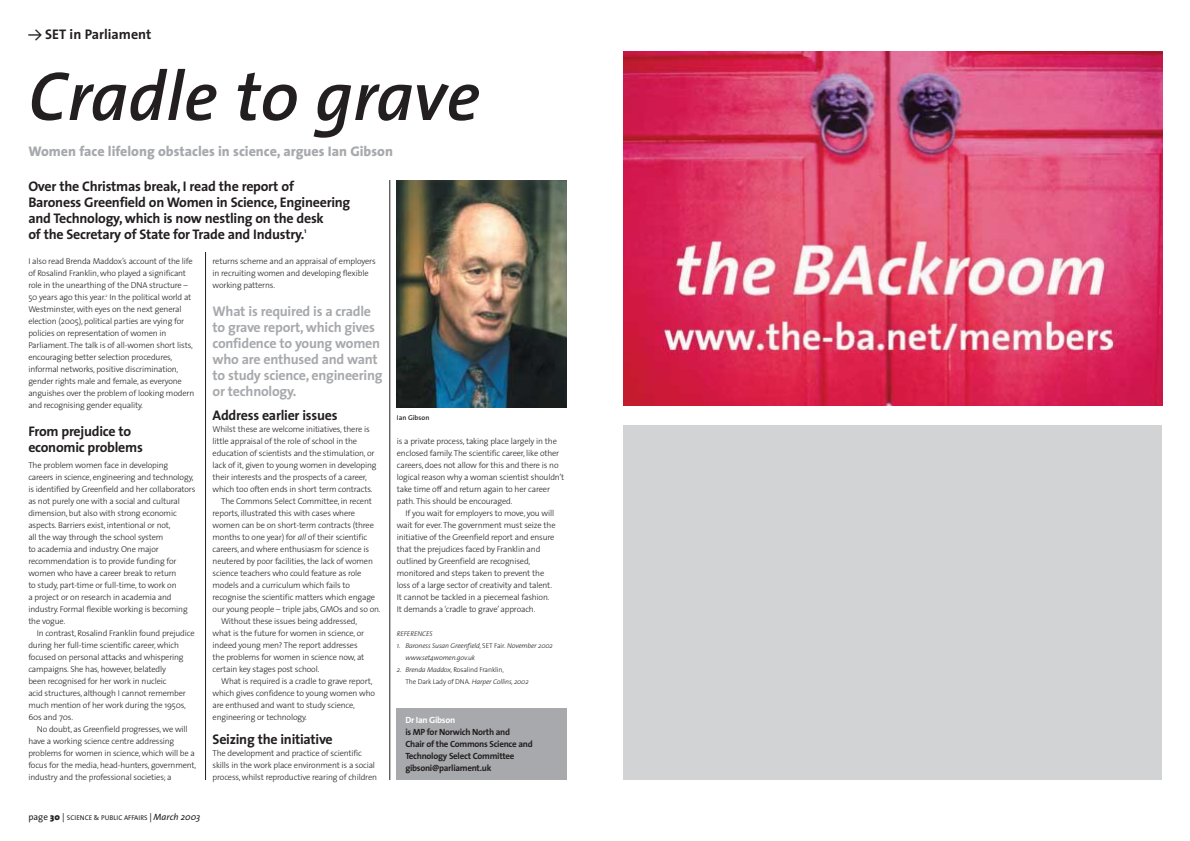
<style>
.page{position:relative;width:1190px;height:841px;background:#fff}
.page>*{position:absolute;margin:0;border:0;box-sizing:border-box;transform-origin:0 0}
.t1{font:italic 600 70px "The Sans";color:#231f20}
.t2{font:700 14px/16px "The Sans";letter-spacing:-.02em;color:#231f20}
.t3{font:700 14px/16px "The Sans";letter-spacing:-.02em;color:#a7a9ac}
.t4{font:800 14px "The Sans";color:#a7a9ac}
.t5{font:700 14px "The Sans";color:#231f20}
.t6{font:700 9px/12px "The Sans";letter-spacing:-.03em;color:#231f20}
.t7{font:700 9px "The Sans";letter-spacing:-.03em;color:#fff}
.t8{font:300 8.5px/12px "The Sans";letter-spacing:-.02em;color:#231f20}
.t9{font:italic 300 7px/12px "The Sans";letter-spacing:-.02em;color:#231f20}
.t10{font:300 7px/12px "The Sans";letter-spacing:-.02em;color:#231f20}
.t11{font:600 7px "The Sans";color:#231f20}
.t12{font:6.9px "The Sans";color:#231f20}
.s1{font-family:"The Sans Semi Bold Expert";font-weight:400}
.s2{font-size:9.2px}
.s3{font-weight:900;font-size:9.2px}
.s4{font-style:italic;font-size:9.2px}
.s5{font-style:italic}
.s6{font-style:normal}
</style>
<div class="page">
<hr style="left:205px;top:252px;width:1px;height:528px;background:#231f20">
<hr style="left:390px;top:180px;width:1px;height:600px;background:#231f20">
<div style="left:397px;top:708px;width:170px;height:72px;background:#a7a9ac"></div>
<img style="left:397px;top:180px;width:170px;height:228px">
<img style="left:624px;top:51px;width:538px;height:354px">
<div style="left:624px;top:426px;width:538px;height:354px;background:#d1d3d4"></div>
<h2 class="t5" style="left:28px;top:29px;width:125px"><span class="s1">Y</span> SET in Parliament</h2>
<h1 class="t1" style="left:28px;top:70px;width:453px">Cradle to grave</h1>
<h2 class="t4" style="left:28px;top:146px;width:366px">Women face lifelong obstacles in science, argues Ian Gibson</h2>
<h2 class="t2" style="left:28px;top:179px;width:324px">Over the Christmas break, I read the report of Baroness Greenfield on Women in Science, Engineering and Technology, which is now nestling on the desk<br>of the Secretary of State for Trade and Industry.<sup>1</sup></h2>
<p class="t8" style="left:28px;top:256px;width:167px">I also read Brenda Maddox’s account of the life of Rosalind Franklin, who played a significant role in the unearthing of the DNA structure – 50 years ago this year.<sup>2</sup> In the political world at Westminster, with eyes on the next general election (2005), political parties are vying for policies on representation of women in Parliament. The talk is of all-women short lists, encouraging better selection procedures, informal networks, positive discrimination, gender rights male and female, as everyone anguishes over the problem of looking modern and recognising gender equality.</p>
<h2 class="t2" style="left:28px;top:425px;width:116px">From prejudice to economic problems</h2>
<p class="t8" style="left:28px;top:460px;width:169px">The problem women face in developing careers in science, engineering and technology, is identified by Greenfield and her collaborators as not purely one with a social and cultural dimension, but also with strong economic aspects. Barriers exist, intentional or not,<br>all the way through the school system<br>to academia and industry. One major recommendation is to provide funding for women who have a career break to return<br>to study, part-time or full-time, to work on<br>a project or on research in academia and industry. Formal flexible working is becoming the vogue.</p>
<p class="t8" style="left:28px;top:628px;width:168px;text-indent:9px">In contrast, Rosalind Franklin found prejudice during her full-time scientific career, which focused on personal attacks and whispering campaigns. She has, however, belatedly<br>been recognised for her work in nucleic<br>acid structures, although I cannot remember much mention of her work during the 1950s, 60s and 70s.</p>
<p class="t8" style="left:28px;top:724px;width:169px;text-indent:9px">No doubt, as Greenfield progresses, we will have a working science centre addressing problems for women in science, which will be a focus for the media, head-hunters, government, industry and the professional societies; a</p>
<p class="t12" style="left:28px;top:816px;width:174px"><span class="s2">page</span> <span class="s3">30</span> <span class="s2">|</span> SCIENCE &amp; PUBLIC AFFAIRS <span class="s2">|</span> <span class="s4">March 2003</span></p>
<p class="t8" style="left:213px;top:256px;width:165px">returns scheme and an appraisal of employers in recruiting women and developing flexible working patterns.</p>
<h2 class="t3" style="left:213px;top:305px;width:171px">What is required is a cradle to grave report, which gives confidence to young women who are enthused and want to study science, engineering or technology.</h2>
<h2 class="t2" style="left:213px;top:409px;width:126px">Address earlier issues</h2>
<p class="t8" style="left:213px;top:424px;width:159px">Whilst these are welcome initiatives, there is</p>
<p class="t8" style="left:213px;top:436px;width:146px">little appraisal of the role of school in the</p>
<p class="t8" style="left:213px;top:448px;width:163px">education of scientists and the stimulation, or</p>
<p class="t8" style="left:213px;top:460px;width:166px">lack of it, given to young women in developing</p>
<p class="t8" style="left:213px;top:472px;width:156px">their interests and the prospects of a career,</p>
<p class="t8" style="left:213px;top:484px;width:162px">which too often ends in short term contracts.</p>
<p class="t8" style="left:221px;top:496px;width:152px">The Commons Select Committee, in recent</p>
<p class="t8" style="left:213px;top:508px;width:144px">reports, illustrated this with cases where</p>
<p class="t8" style="left:213px;top:520px;width:163px">women can be on short-term contracts (three</p>
<p class="t8" style="left:213px;top:532px;width:156px">months to one year) for <span class="s5">all</span> of their scientific</p>
<p class="t8" style="left:213px;top:544px;width:158px">careers, and where enthusiasm for science is</p>
<p class="t8" style="left:213px;top:556px;width:162px">neutered by poor facilities, the lack of women</p>
<p class="t8" style="left:213px;top:568px;width:150px">science teachers who could feature as role</p>
<p class="t8" style="left:213px;top:580px;width:139px">models and a curriculum which fails to</p>
<p class="t8" style="left:213px;top:592px;width:164px">recognise the scientific matters which engage</p>
<p class="t8" style="left:213px;top:604px;width:170px">our young people – triple jabs, GMOs and so on.</p>
<p class="t8" style="left:221px;top:616px;width:138px">Without these issues being addressed,</p>
<p class="t8" style="left:213px;top:628px;width:153px">what is the future for women in science, or</p>
<p class="t8" style="left:213px;top:640px;width:147px">indeed young men? The report addresses</p>
<p class="t8" style="left:213px;top:652px;width:153px">the problems for women in science now, at</p>
<p class="t8" style="left:213px;top:664px;width:108px">certain key stages post school.</p>
<p class="t8" style="left:221px;top:676px;width:153px">What is required is a cradle to grave report,</p>
<p class="t8" style="left:213px;top:688px;width:164px">which gives confidence to young women who</p>
<p class="t8" style="left:213px;top:700px;width:144px">are enthused and want to study science,</p>
<p class="t8" style="left:213px;top:712px;width:96px">engineering or technology.</p>
<h2 class="t2" style="left:213px;top:733px;width:122px">Seizing the initiative</h2>
<p class="t8" style="left:213px;top:748px;width:166px">The development and practice of scientific skills in the work place environment is a social process, whilst reproductive rearing of children</p>
<p class="t11" style="left:397px;top:415px;width:34px">Ian Gibson</p>
<p class="t8" style="left:397px;top:436px;width:169px">is a private process, taking place largely in the enclosed family. The scientific career, like other careers, does not allow for this and there is no logical reason why a woman scientist shouldn’t take time off and return again to her career path. This should be encouraged.</p>
<p class="t8" style="left:397px;top:508px;width:160px;text-indent:9px">If you wait for employers to move, you will wait for ever. The government must seize the initiative of the Greenfield report and ensure that the prejudices faced by Franklin and outlined by Greenfield are recognised, monitored and steps taken to prevent the loss of a large sector of creativity and talent.<br>It cannot be tackled in a piecemeal fashion.<br>It demands a ‘cradle to grave’ approach.</p>
<p class="t9" style="left:397px;top:628px;width:37px">REFERENCES</p>
<p class="t9" style="left:405px;top:640px;width:149px;text-indent:-9px">1. Baroness Susan Greenfield, <span class="s6">SET Fair</span>. November 2002 www.set4women.gov.uk</p>
<p class="t10" style="left:405px;top:664px;width:125px;text-indent:-9px"><span class="s5">2. Brenda Maddox,</span> Rosalind Franklin,<br>The Dark Lady of DNA. <span class="s5">Harper Collins, 2002</span></p>
<p class="t7" style="left:405px;top:717px;width:51px">Dr Ian Gibson</p>
<p class="t6" style="left:405px;top:727px;width:129px">is MP for Norwich North and<br>Chair of the Commons Science and<br>Technology Select Committee gibsoni@parliament.uk</p>
</div>
